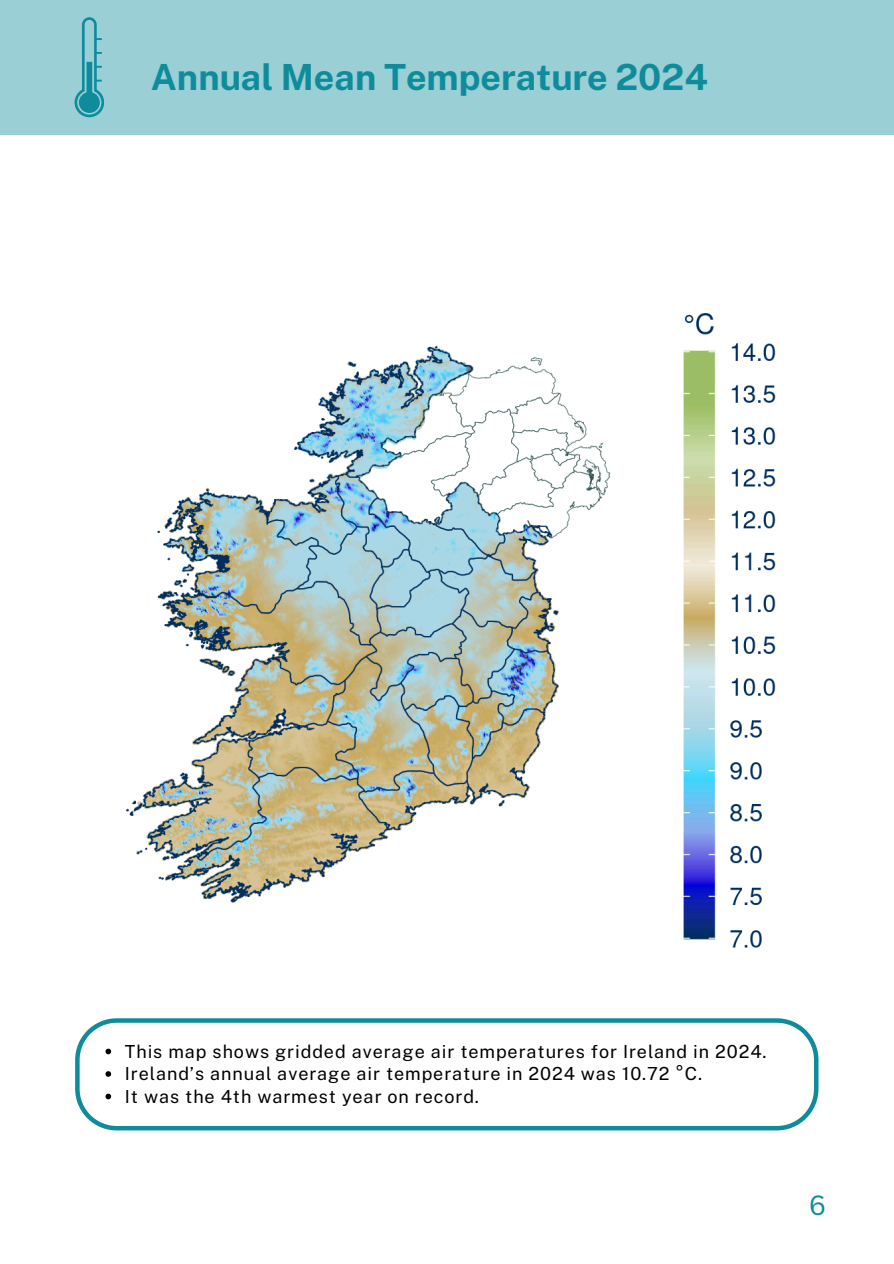
<style>
.page{position:relative;width:894px;height:1264px;background:#fff}
.page>*{position:absolute;margin:0;border:0;box-sizing:border-box;transform-origin:0 0}
.t1{font:700 36px "Public Sans";color:#0f8c9b}
.t2{font:27px "Canva Sans";color:#0f8c9b}
.t3{font:18px "Public Sans";letter-spacing:.05em;color:#000}
</style>
<div class="page">
<div style="left:0;top:0;width:893px;height:134px;background:#99cfd5"></div>
<svg style="left:75px;top:17px;width:29px;height:100px"></svg>
<svg style="left:75px;top:1018px;width:743px;height:112px"></svg>
<svg style="left:105px;top:1048px;width:6px;height:6px"></svg>
<svg style="left:105px;top:1071px;width:6px;height:5px"></svg>
<svg style="left:105px;top:1093px;width:6px;height:6px"></svg>
<img style="left:126px;top:313px;width:650px;height:635px">
<div style="left:105px;top:288px;width:551px;height:41px;background:#fff"></div>
<p class="t1" style="left:151px;top:55px;width:558px">Annual Mean Temperature 2024</p>
<p class="t3" style="left:125px;top:1040px;width:643px">This map shows gridded average air temperatures for Ireland in 2024.</p>
<h1 class="t3" style="left:125px;top:1063px;width:578px">Ireland’s annual average air temperature in 2024 was 10.72 °C.</h1>
<p class="t3" style="left:125px;top:1085px;width:355px">It was the 4th warmest year on record.</p>
<p class="t2" style="left:808px;top:1186px;width:19px">6</p>
</div>
